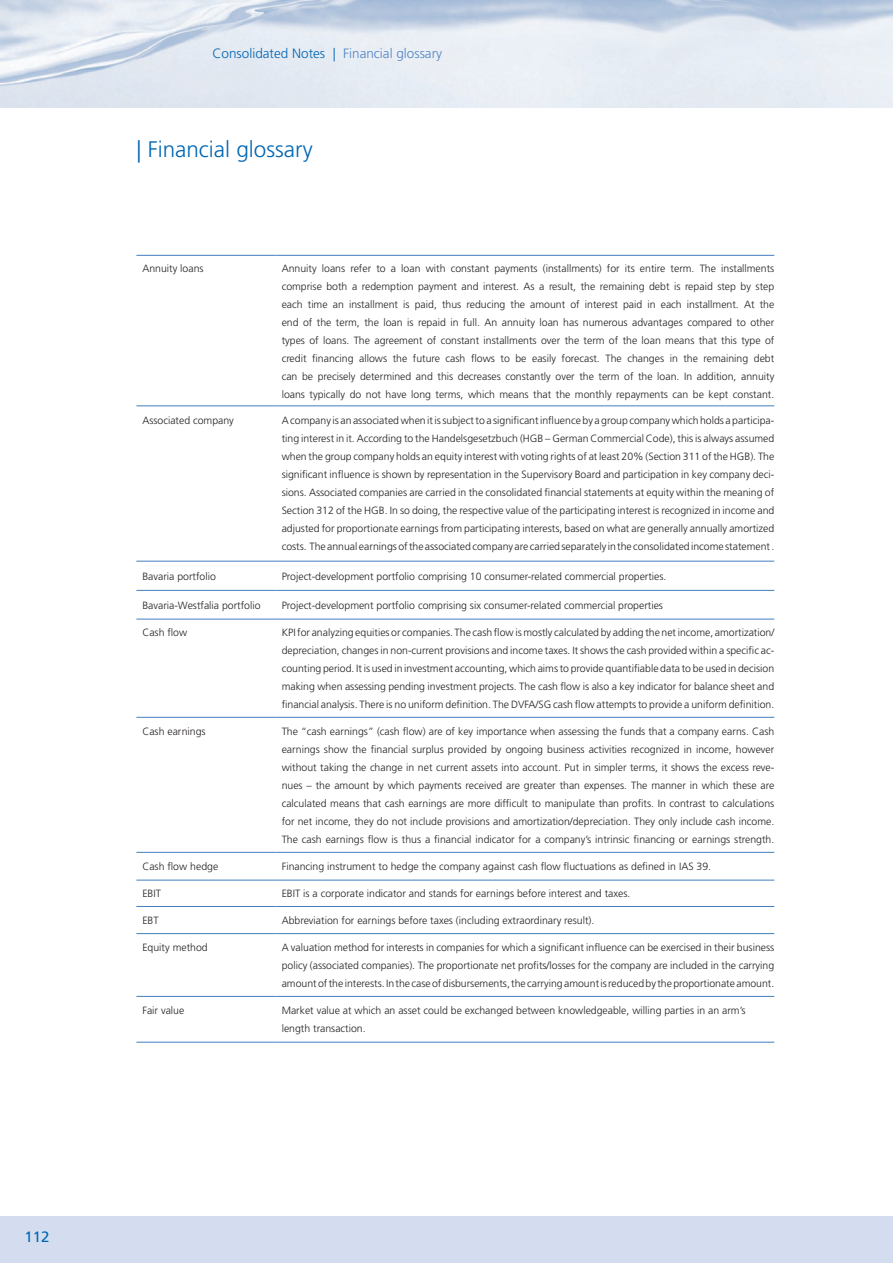
<style>
.page{position:relative;width:893px;height:1263px;background:#fff}
.page>*{position:absolute;margin:0;border:0;box-sizing:border-box;transform-origin:0 0}
.t1{font:300 22.5px "Frutiger LT Std";color:#0166b3}
.t2{font:15px "Frutiger LT Std";color:#0166b3}
.t3{font:300 13.5px "Frutiger LT Std";color:#0166b3}
.t4{font:300 10.5px/18px "Frutiger LT Std";color:#231f20;text-align:justify}
.s1{color:#5084c4}
</style>
<div class="page">
<div style="left:0;top:1216px;width:893px;height:47px;background:#d4ddef"></div>
<img style="left:0;top:0;width:893px;height:107px">
<hr style="left:136px;top:255px;width:140px;height:1px;background:#437ec1">
<hr style="left:136px;top:406px;width:140px;height:1px;background:#437ec1">
<hr style="left:136px;top:561px;width:140px;height:1px;background:#437ec1">
<hr style="left:136px;top:590px;width:140px;height:1px;background:#437ec1">
<hr style="left:136px;top:619px;width:140px;height:1px;background:#437ec1">
<hr style="left:136px;top:717px;width:140px;height:1px;background:#437ec1">
<hr style="left:276px;top:255px;width:498px;height:1px;background:#437ec1">
<hr style="left:276px;top:406px;width:498px;height:1px;background:#437ec1">
<hr style="left:276px;top:561px;width:498px;height:1px;background:#437ec1">
<hr style="left:276px;top:590px;width:498px;height:1px;background:#437ec1">
<hr style="left:276px;top:619px;width:498px;height:1px;background:#437ec1">
<hr style="left:276px;top:717px;width:498px;height:1px;background:#437ec1">
<hr style="left:136px;top:852px;width:140px;height:1px;background:#437ec1">
<hr style="left:276px;top:852px;width:498px;height:1px;background:#437ec1">
<hr style="left:136px;top:880px;width:140px;height:1px;background:#437ec1">
<hr style="left:276px;top:880px;width:498px;height:1px;background:#437ec1">
<hr style="left:136px;top:906px;width:140px;height:1px;background:#437ec1">
<hr style="left:276px;top:906px;width:498px;height:1px;background:#437ec1">
<hr style="left:136px;top:933px;width:140px;height:1px;background:#437ec1">
<hr style="left:276px;top:933px;width:498px;height:1px;background:#437ec1">
<hr style="left:136px;top:996px;width:140px;height:1px;background:#437ec1">
<hr style="left:276px;top:996px;width:498px;height:1px;background:#437ec1">
<hr style="left:136px;top:1042px;width:140px;height:1px;background:#437ec1">
<hr style="left:276px;top:1042px;width:498px;height:1px;background:#437ec1">
<h2 class="t2" style="left:24px;top:1228px;width:27px">112</h2>
<p class="t3" style="left:213px;top:46px;width:231px">Consolidated Notes | <span class="s1">Financial glossary</span></p>
<h1 class="t1" style="left:136px;top:137px;width:178px">| Financial glossary</h1>
<p class="t4" style="left:142px;top:259px;width:63px">Annuity loans</p>
<p class="t4" style="left:282px;top:259px;width:494px">Annuity loans refer to a loan with constant payments (installments) for its entire term. The installments comprise both a redemption payment and interest. As a result, the remaining debt is repaid step by step each time an installment is paid, thus reducing the amount of interest paid in each installment. At the end of the term, the loan is repaid in full. An annuity loan has numerous advantages compared to other types of loans. The agreement of constant installments over the term of the loan means that this type of credit financing allows the future cash flows to be easily forecast. The changes in the remaining debt can be precisely determined and this decreases constantly over the term of the loan. In addition, annuity loans typically do not have long terms, which means that the monthly repayments can be kept constant.</p>
<p class="t4" style="left:142px;top:412px;width:93px">Associated company</p>
<p class="t4" style="left:282px;top:412px;width:494px">A company is an associated when it is subject to a significant influence by a group company which holds a participa&shy;ting interest in it. According to the Handelsgesetzbuch (HGB – German Commercial Code), this is always assumed when the group company holds an equity interest with voting rights of at least 20% (Section 311 of the HGB). The significant influence is shown by representation in the Supervisory Board and participation in key company deci&shy;sions. Associated companies are carried in the consolidated financial statements at equity within the meaning of Section 312 of the HGB. In so doing, the respective value of the participating interest is recognized in income and adjusted for proportionate earnings from participating interests, based on what are generally annually amortized costs. The annual earnings of the associated company are carried separately in the consolidated income statement .</p>
<p class="t4" style="left:142px;top:567px;width:75px">Bavaria portfolio</p>
<p class="t4" style="left:282px;top:567px;width:386px">Project-development portfolio comprising 10 consumer-related commercial properties.</p>
<p class="t4" style="left:142px;top:596px;width:120px">Bavaria-Westfalia portfolio</p>
<p class="t4" style="left:282px;top:596px;width:383px">Project-development portfolio comprising six consumer-related commercial properties</p>
<p class="t4" style="left:142px;top:624px;width:46px">Cash flow</p>
<p class="t4" style="left:282px;top:624px;width:494px">KPI for analyzing equities or companies. The cash flow is mostly calculated by adding the net income, amortization/ depreciation, changes in non-current provisions and income taxes. It shows the cash provided within a specific ac&shy;counting period. It is used in investment accounting, which aims to provide quantifiable data to be used in decision making when assessing pending investment projects. The cash flow is also a key indicator for balance sheet and financial analysis. There is no uniform definition. The DVFA/SG cash flow attempts to provide a uniform definition.</p>
<p class="t4" style="left:142px;top:722px;width:65px">Cash earnings</p>
<p class="t4" style="left:282px;top:722px;width:494px">The “cash earnings” (cash flow) are of key importance when assessing the funds that a company earns. Cash earnings show the financial surplus provided by ongoing business activities recognized in income, however without taking the change in net current assets into account. Put in simpler terms, it shows the excess reve&shy;nues – the amount by which payments received are greater than expenses. The manner in which these are calculated means that cash earnings are more difficult to manipulate than profits. In contrast to calculations for net income, they do not include provisions and amortization/depreciation. They only include cash income.<br>The cash earnings flow is thus a financial indicator for a company’s intrinsic financing or earnings strength.</p>
<p class="t4" style="left:142px;top:857px;width:77px">Cash flow hedge</p>
<p class="t4" style="left:282px;top:857px;width:431px">Financing instrument to hedge the company against cash flow fluctuations as defined in IAS 39.</p>
<p class="t4" style="left:142px;top:885px;width:20px">EBIT</p>
<p class="t4" style="left:282px;top:885px;width:350px">EBIT is a corporate indicator and stands for earnings before interest and taxes.</p>
<p class="t4" style="left:142px;top:911px;width:18px">EBT</p>
<p class="t4" style="left:282px;top:911px;width:314px">Abbreviation for earnings before taxes (including extraordinary result).</p>
<p class="t4" style="left:142px;top:938px;width:67px">Equity method</p>
<p class="t4" style="left:282px;top:938px;width:494px">A valuation method for interests in companies for which a significant influence can be exercised in their business policy (associated companies). The proportionate net profits/losses for the company are included in the carrying amount of the interests. In the case of disbursements, the carrying amount is reduced by the proportionate amount.</p>
<p class="t4" style="left:142px;top:1002px;width:43px">Fair value</p>
<p class="t4" style="left:282px;top:1002px;width:465px">Market value at which an asset could be exchanged between knowledgeable, willing parties in an arm’s length transaction.</p>
</div>
